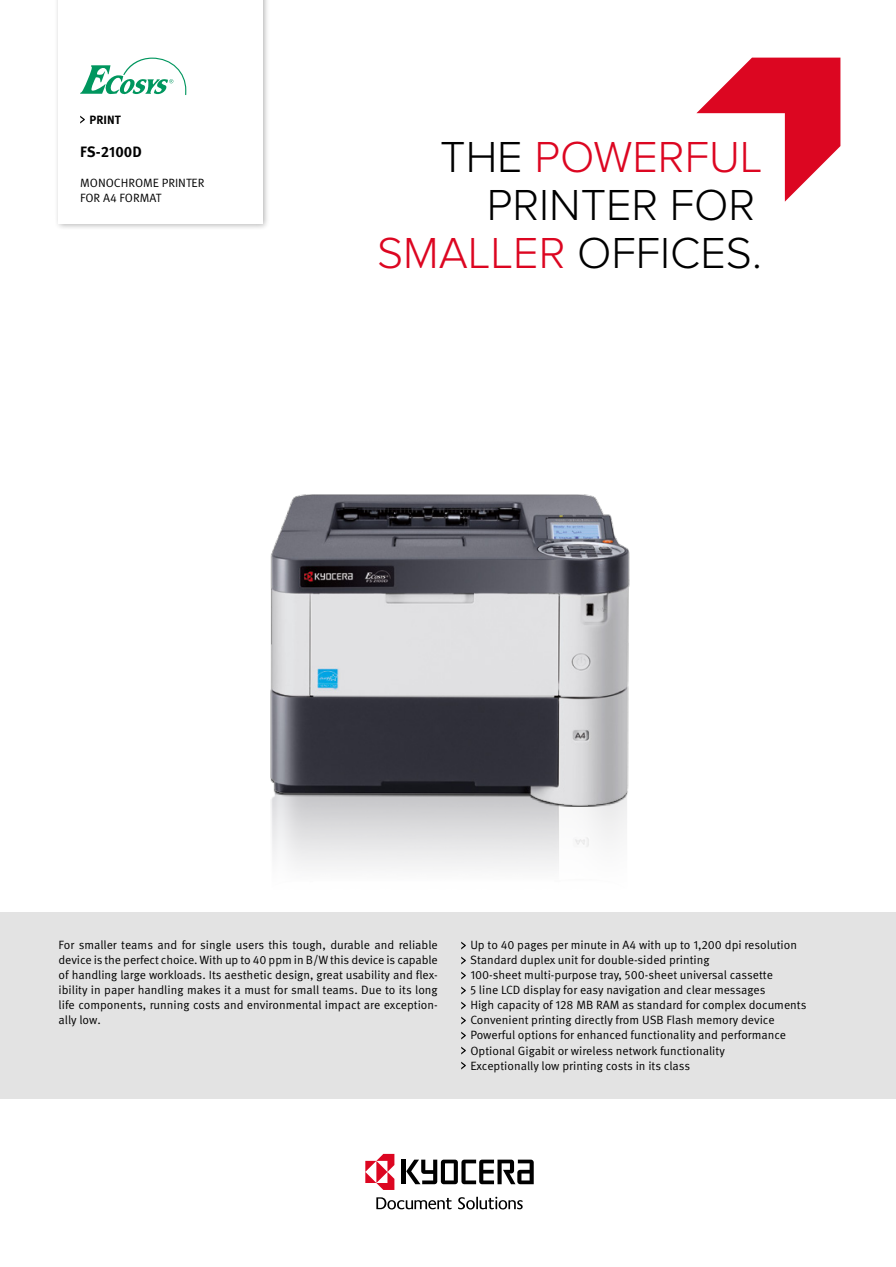
<style>
.page{position:relative;width:896px;height:1267px;background:#fff}
.page>*{position:absolute;margin:0;border:0;box-sizing:border-box;transform-origin:0 0}
.t1{font:300 45px/48px "Proxima Nova";color:#000;text-align:right}
.t2{font:700 15px "Meta Pro";color:#000}
.t3{font:12px/15px "Meta Pro Norm";color:#000}
.t4{font:700 12px "Meta Pro";color:#000}
.s1{color:#dc0621}
</style>
<div class="page">
<img style="left:270px;top:494px;width:360px;height:337px">
<svg style="left:696px;top:58px;width:144px;height:144px"></svg>
<div style="left:0;top:912px;width:896px;height:186px;background:#e3e3e3"></div>
<hr style="left:402px;top:1159px;width:4px;height:25px;background:#000">
<svg style="left:406px;top:1159px;width:128px;height:25px"></svg>
<svg style="left:365px;top:1154px;width:29px;height:36px"></svg>
<svg style="left:458px;top:1197px;width:65px;height:12px"></svg>
<svg style="left:376px;top:1197px;width:75px;height:12px"></svg>
<div style="left:54px;top:0;width:216px;height:230px;background:#000;opacity:.3"></div>
<div style="left:59px;top:0;width:204px;height:224px;background:#fff"></div>
<svg style="left:80px;top:58px;width:106px;height:37px"></svg>
<svg style="left:461px;top:941px;width:5px;height:8px"></svg>
<svg style="left:461px;top:956px;width:5px;height:8px"></svg>
<svg style="left:461px;top:971px;width:5px;height:8px"></svg>
<svg style="left:461px;top:986px;width:5px;height:8px"></svg>
<svg style="left:461px;top:1001px;width:5px;height:8px"></svg>
<svg style="left:461px;top:1016px;width:5px;height:8px"></svg>
<svg style="left:461px;top:1031px;width:5px;height:8px"></svg>
<svg style="left:461px;top:1046px;width:5px;height:8px"></svg>
<svg style="left:461px;top:1061px;width:5px;height:8px"></svg>
<svg style="left:80px;top:116px;width:5px;height:8px"></svg>
<p class="t4" style="left:90px;top:110px;width:33px">PRINT</p>
<p class="t2" style="left:80px;top:140px;width:63px">FS-2100D</p>
<p class="t3" style="left:80px;top:174px;width:126px">MONOCHROME PRINTER<br>FOR A4 FORMAT</p>
<h1 class="t1" style="left:377px;top:134px;width:387px">THE <span class="s1">POWERFUL<br></span>PRINTER FOR<br><span class="s1">SMALLER</span> OFFICES.</h1>
<p class="t3" style="left:59px;top:937px;width:381px;text-align:justify">For smaller teams and for single users this tough, durable and reliable device is the perfect choice. With up to 40 ppm in B/W this device is capable of handling large workloads. Its aesthetic design, great usability and flex&shy;ibility in paper handling makes it a must for small teams. Due to its long life components, running costs and environmental impact are exception&shy;ally low.</p>
<p class="t3" style="left:470px;top:937px;width:338px">Up to 40 pages per minute in A4 with up to 1,200 dpi resolution Standard duplex unit for double-sided printing<br>100-sheet multi-purpose tray, 500-sheet universal cassette<br>5 line LCD display for easy navigation and clear messages<br>High capacity of 128 MB RAM as standard for complex documents Convenient printing directly from USB Flash memory device Powerful options for enhanced functionality and performance Optional Gigabit or wireless network functionality<br>Exceptionally low printing costs in its class</p>
</div>
